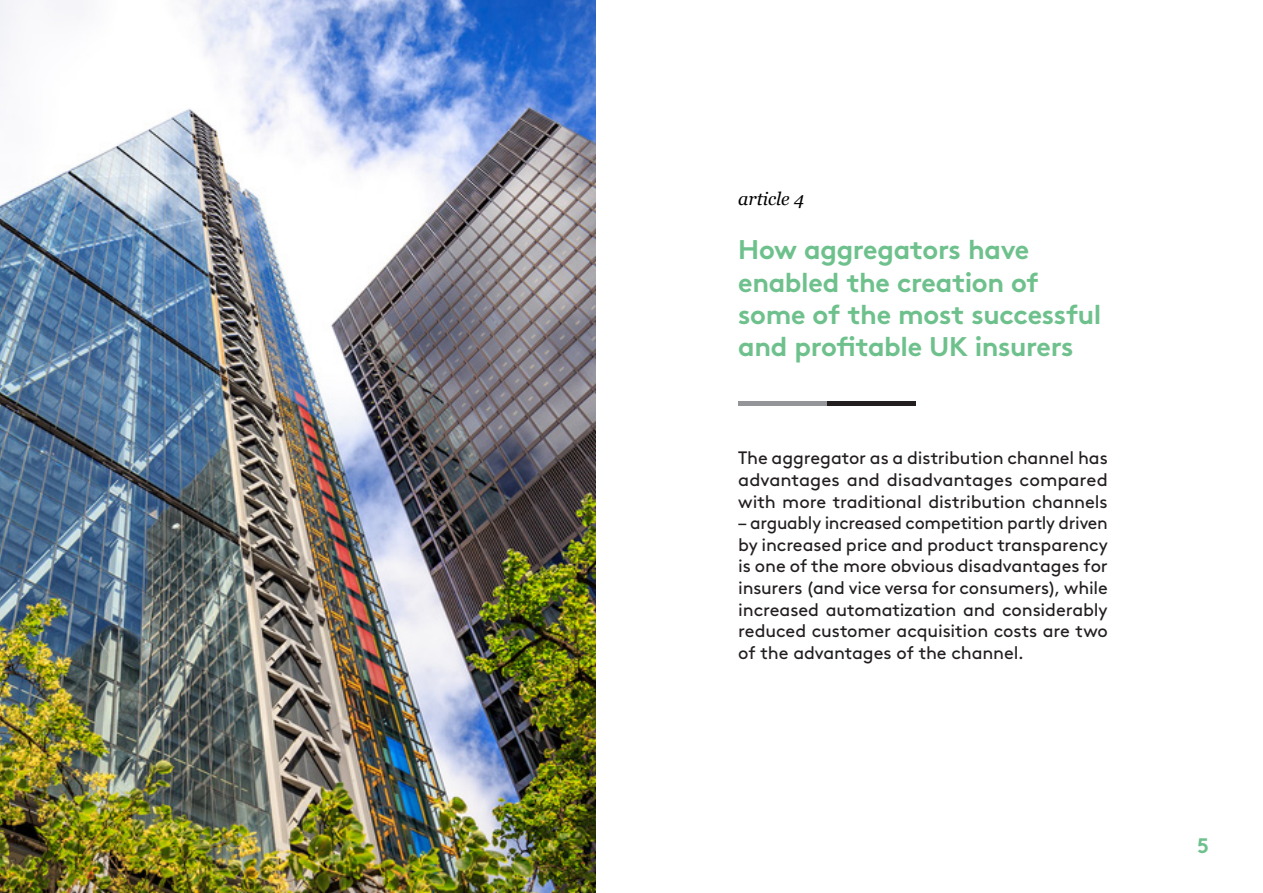
<style>
.page{position:relative;width:1263px;height:893px;background:#fff}
.page>*{position:absolute;margin:0;border:0;box-sizing:border-box;transform-origin:0 0}
.head1{font:700 27px/32.4px "Brown Std";letter-spacing:-.015em;color:#6ec18c}
.t1{font:700 21px "Brown Std";color:#6ec18c}
.body{font:18px/21.6px "Brown Std";letter-spacing:-.005em;color:#231f20;text-align:justify}
.t2{font:italic 18px "Georgia";letter-spacing:-.005em;color:#000}
</style>
<div class="page">
<img style="left:0;top:0;width:595px;height:893px">
<div style="left:738px;top:401px;width:89px;height:5px;background:#939598"></div>
<div style="left:827px;top:401px;width:89px;height:5px;background:#231f20"></div>
<p class="t2" style="left:738px;top:186px;width:67px">article 4</p>
<p class="head1" style="left:738px;top:233px;width:365px">How aggregators have enabled the creation of some of the most successful and profitable UK insurers</p>
<p class="body" style="left:738px;top:447px;width:371px">The aggregator as a distribution channel has advantages and disadvantages compared with more traditional distribution channels</p>
<p class="body" style="left:738px;top:512px;width:371px">– arguably increased competition partly driven by increased price and product transparency is one of the more obvious disadvantages for insurers (and vice versa for consumers), while increased automatization and considerably reduced customer acquisition costs are two of the advantages of the channel.</p>
<p class="t1" style="left:1197px;top:833px;width:13px">5</p>
</div>
